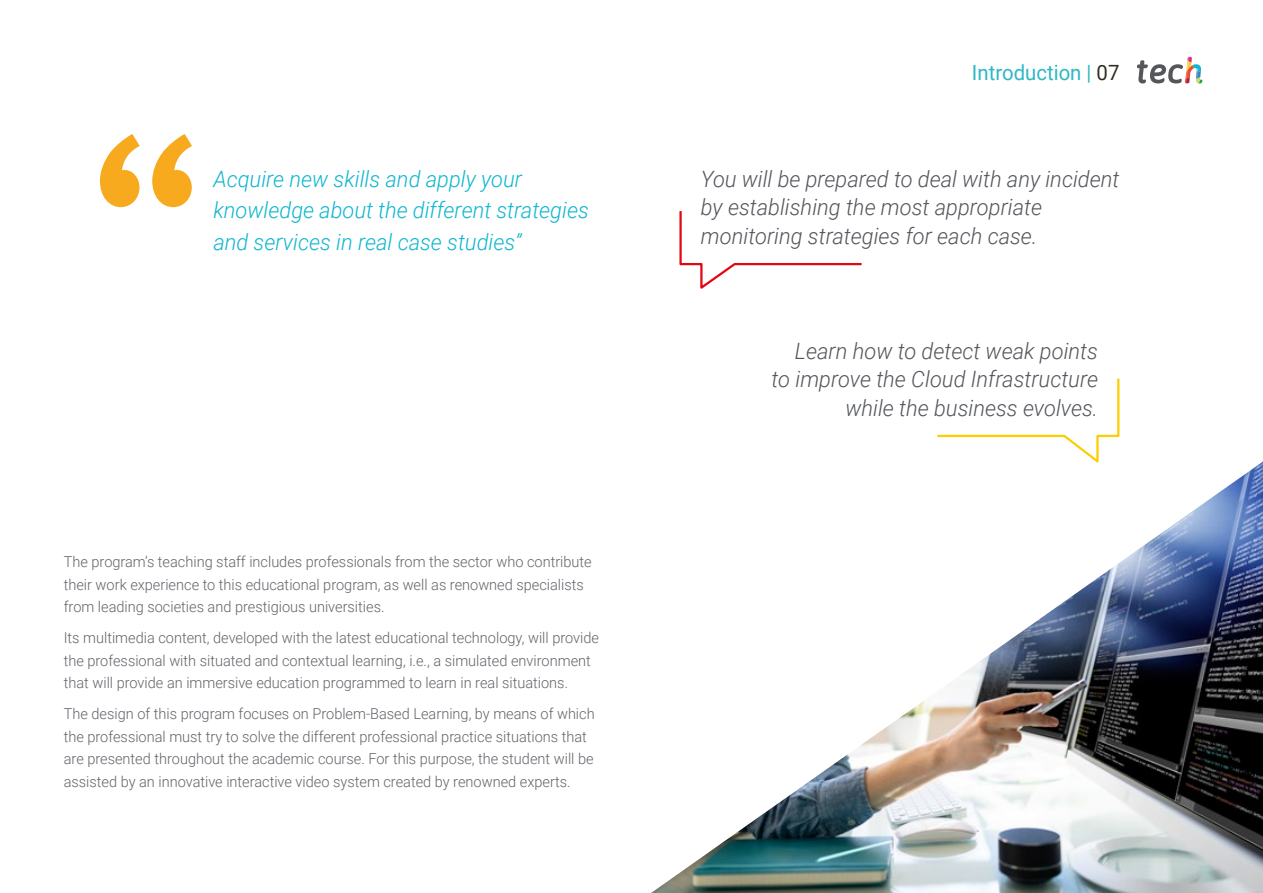
<style>
.page{position:relative;width:1263px;height:893px;background:#fff}
.page>*{position:absolute;margin:0;border:0;box-sizing:border-box;transform-origin:0 0}
.t1{font:italic 300 22.5px/28.5px "Roboto";color:#52555b;text-align:right}
.t2{font:italic 300 22.5px/31.5px "Roboto";color:#0fb6cf}
.t3{font:21px "Roboto";color:#2db8c5}
.t4{font:300 15px/22.5px "Roboto";color:#61646a}
.s1{color:#312e20}
</style>
<div class="page">
<img style="left:651px;top:461px;width:612px;height:432px">
<svg style="left:1137px;top:57px;width:65px;height:27px"></svg>
<svg style="left:100px;top:134px;width:92px;height:73px"></svg>
<svg style="left:935px;top:378px;width:185px;height:88px"></svg>
<svg style="left:679px;top:211px;width:183px;height:78px"></svg>
<h1 class="t2" style="left:213px;top:162px;width:377px">Acquire new skills and apply your knowledge about the different strategies and services in real case studies”</h1>
<p class="t4" style="left:64px;top:550px;width:529px">The program’s teaching staff includes professionals from the sector who contribute their work experience to this educational program, as well as renowned specialists from leading societies and prestigious universities.</p>
<p class="t4" style="left:64px;top:626px;width:537px">Its multimedia content, developed with the latest educational technology, will provide the professional with situated and contextual learning, i.e., a simulated environment that will provide an immersive education programmed to learn in real situations.</p>
<p class="t4" style="left:64px;top:702px;width:532px">The design of this program focuses on Problem-Based Learning, by means of which the professional must try to solve the different professional practice situations that are presented throughout the academic course. For this purpose, the student will be assisted by an innovative interactive video system created by renowned experts.</p>
<h2 class="t3" style="left:972px;top:57px;width:149px">Introduction | <span class="s1">07</span></h2>
<h1 class="t1" style="left:701px;top:164px;width:420px;text-align:left">You will be prepared to deal with any incident by establishing the most appropriate monitoring strategies for each case.</h1>
<h1 class="t1" style="left:772px;top:336px;width:328px">Learn how to detect weak points to improve the Cloud Infrastructure while the business evolves.</h1>
</div>
